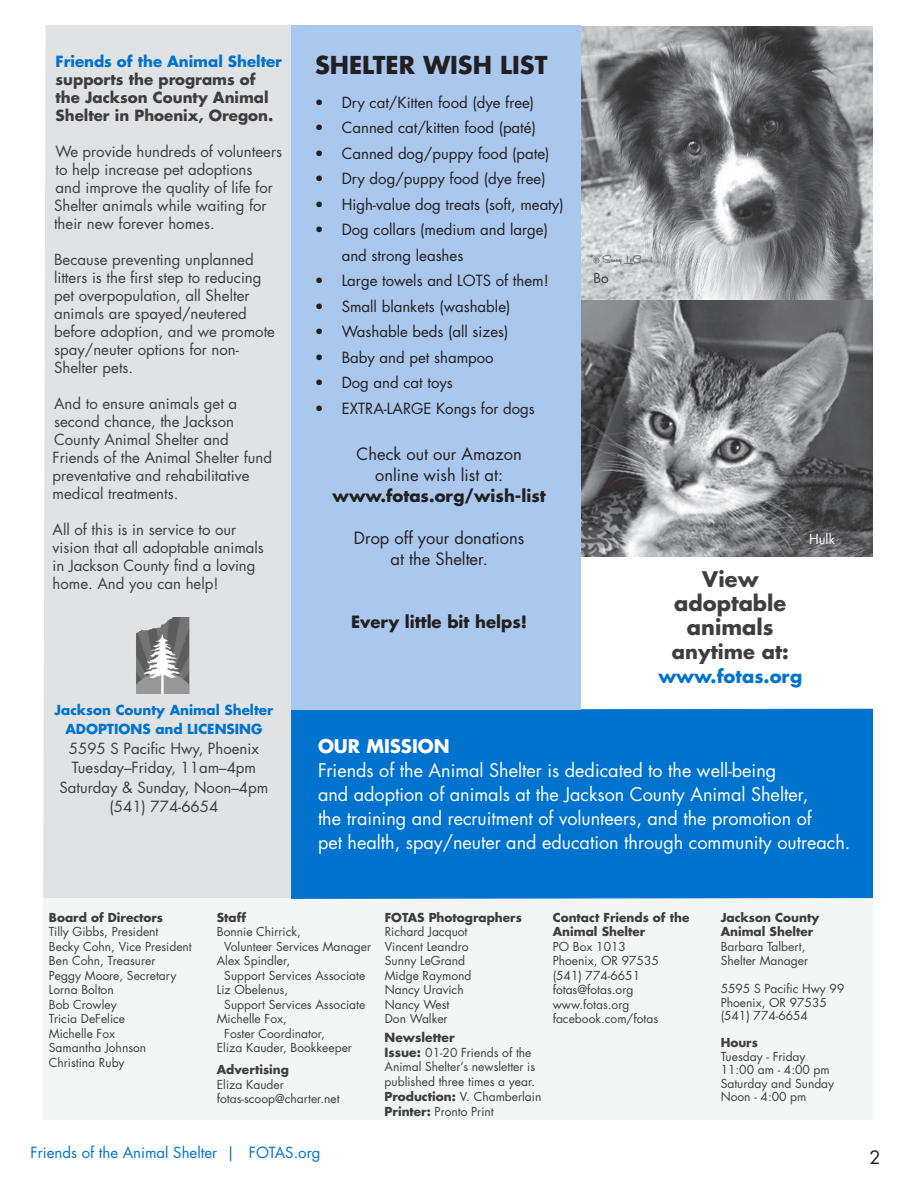
<style>
.page{position:relative;width:918px;height:1188px;background:#fff}
.page>*{position:absolute;margin:0;border:0;box-sizing:border-box;transform-origin:0 0}
.t1{font:700 24px "Futura Std";color:#231f20}
.t2{font:700 21px "Futura Std";color:#3e3e3f}
.t3{font:700 19.5px "Futura Std";color:#3e3e3f}
.t4{font:18.3px "Futura Std";color:#fff}
.t5{font:700 18.3px "Futura Std";color:#fff}
.t6{font:700 18px "Futura Std";color:#0073ce}
.t7{font:18px "Futura Std";color:#231f20}
.t8{font:16.5px "Futura Std";color:#231f20}
.t9{font:700 16.5px "Futura Std";color:#231f20}
.t10{font:15px/18px "Futura Std";color:#3e3e3f}
.t11{font:15px/25.5px "Futura Std";color:#231f20}
.t12{font:700 15px/18px "Futura Std";color:#3e3e3f}
.t13{font:15px "Futura Std";color:#0073ce}
.t14{font:700 13.5px "Futura Std";color:#0073ce}
.t15{font:13.5px "Futura Std";color:#fff}
.t16{font:13.5px "Futura Std";color:#3e3e3f}
.t17{font:700 12.3px "Futura Std";color:#3e3e3f}
.t18{font:12px/14.4px "Futura Std";color:#3e3e3f}
.t19{font:700 12px/14.4px "Futura Std";color:#3e3e3f}
.s1{color:#0073ce}
.s2{font-weight:700;font-size:12.3px}
.s3{font-weight:700}
</style>
<div class="page">
<img style="left:581px;top:300px;width:292px;height:256px">
<img style="left:581px;top:27px;width:292px;height:273px">
<div style="left:43px;top:25px;width:249px;height:874px;background:#e1e2e4"></div>
<div style="left:43px;top:899px;width:830px;height:221px;background:#f4f5f5"></div>
<img style="left:136px;top:618px;width:54px;height:76px">
<div style="left:291px;top:709px;width:582px;height:190px;background:#0073ce"></div>
<div style="left:292px;top:25px;width:289px;height:685px;background:#aac7ee"></div>
<p class="t12" style="left:56px;top:52px;width:228px"><span class="s1">Friends of the Animal Shelter </span>supports the programs of the Jackson County Animal<br>Shelter in Phoenix, Oregon.</p>
<p class="t10" style="left:54px;top:142px;width:230px">We provide hundreds of volunteers to help increase pet adoptions<br>and improve the quality of life for<br>Shelter animals while waiting for their new forever homes.</p>
<p class="t10" style="left:54px;top:250px;width:223px">Because preventing unplanned litters is the first step to reducing pet overpopulation, all Shelter animals are spayed/neutered before adoption, and we promote spay/neuter options for non-<br>Shelter pets.</p>
<p class="t10" style="left:53px;top:394px;width:221px">And to ensure animals get a second chance, the Jackson<br>County Animal Shelter and<br>Friends of the Animal Shelter fund preventative and rehabilitative medical treatments.</p>
<p class="t10" style="left:53px;top:520px;width:213px">All of this is in service to our vision that all adoptable animals in Jackson County find a loving home. And you can help!</p>
<p class="t14" style="left:55px;top:701px;width:220px">Jackson County Animal Shelter</p>
<p class="t14" style="left:65px;top:720px;width:199px">ADOPTIONS and LICENSING</p>
<p class="t10" style="left:69px;top:739px;width:192px">5595 S Pacific Hwy, Phoenix</p>
<p class="t10" style="left:72px;top:759px;width:186px">Tuesday–Friday, 11am–4pm</p>
<p class="t10" style="left:60px;top:778px;width:210px">Saturday &amp; Sunday, Noon–4pm</p>
<p class="t10" style="left:110px;top:798px;width:110px">(541) 774-6654</p>
<p class="t1" style="left:315px;top:49px;width:234px">SHELTER WISH LIST</p>
<p class="t11" style="left:315px;top:90px;width:221px">• Dry cat/Kitten food (dye free)</p>
<p class="t11" style="left:315px;top:115px;width:223px">• Canned cat/kitten food (paté)</p>
<p class="t11" style="left:315px;top:141px;width:236px">• Canned dog/puppy food (pate)</p>
<p class="t11" style="left:315px;top:166px;width:233px">• Dry dog/puppy food (dye free)</p>
<p class="t11" style="left:315px;top:192px;width:251px">• High-value dog treats (soft, meaty)</p>
<p class="t11" style="left:342px;top:217px;width:208px;text-indent:-27px">• Dog collars (medium and large) and strong leashes</p>
<p class="t11" style="left:315px;top:268px;width:236px">• Large towels and LOTS of them!</p>
<p class="t11" style="left:315px;top:294px;width:197px">• Small blankets (washable)</p>
<p class="t11" style="left:315px;top:319px;width:195px">• Washable beds (all sizes)</p>
<p class="t11" style="left:315px;top:345px;width:181px">• Baby and pet shampoo</p>
<p class="t11" style="left:315px;top:370px;width:140px">• Dog and cat toys</p>
<p class="t11" style="left:315px;top:396px;width:222px">• EXTRA-LARGE Kongs for dogs</p>
<p class="t8" style="left:357px;top:444px;width:167px">Check out our Amazon</p>
<p class="t8" style="left:375px;top:465px;width:129px">online wish list at:</p>
<p class="t9" style="left:333px;top:485px;width:215px">www.fotas.org/wish-list</p>
<p class="t8" style="left:354px;top:528px;width:172px">Drop off your donations</p>
<p class="t8" style="left:391px;top:549px;width:99px">at the Shelter.</p>
<p class="t9" style="left:351px;top:611px;width:178px">Every little bit helps!</p>
<p class="t16" style="left:593px;top:270px;width:17px">Bo</p>
<p class="t15" style="left:809px;top:530px;width:27px">Hulk</p>
<p class="t2" style="left:702px;top:565px;width:58px">View</p>
<p class="t2" style="left:674px;top:589px;width:114px">adoptable</p>
<p class="t2" style="left:687px;top:613px;width:88px">animals</p>
<p class="t3" style="left:672px;top:638px;width:118px">anytime at:</p>
<p class="t6" style="left:658px;top:664px;width:145px">www.fotas.org</p>
<p class="t5" style="left:318px;top:734px;width:133px">OUR MISSION</p>
<p class="t4" style="left:318px;top:759px;width:460px">Friends of the Animal Shelter is dedicated to the well-being</p>
<p class="t4" style="left:318px;top:783px;width:492px">and adoption of animals at the Jackson County Animal Shelter,</p>
<p class="t4" style="left:318px;top:807px;width:495px">the training and recruitment of volunteers, and the promotion of</p>
<p class="t4" style="left:318px;top:831px;width:534px">pet health, spay/neuter and education through community outreach.</p>
<p class="t19" style="left:49px;top:910px;width:116px">Board of Directors</p>
<p class="t18" style="left:49px;top:925px;width:111px">Tilly Gibbs, President</p>
<p class="t18" style="left:49px;top:939px;width:144px">Becky Cohn, Vice President</p>
<p class="t18" style="left:49px;top:954px;width:108px">Ben Cohn, Treasurer</p>
<p class="t18" style="left:49px;top:968px;width:129px">Peggy Moore, Secretary</p>
<p class="t18" style="left:49px;top:983px;width:66px">Lorna Bolton</p>
<p class="t18" style="left:49px;top:997px;width:69px">Bob Crowley</p>
<p class="t18" style="left:49px;top:1012px;width:78px">Tricia DeFelice</p>
<p class="t18" style="left:49px;top:1026px;width:68px">Michelle Fox</p>
<p class="t18" style="left:49px;top:1041px;width:99px">Samantha Johnson</p>
<p class="t18" style="left:49px;top:1055px;width:77px">Christina Ruby</p>
<p class="t19" style="left:217px;top:910px;width:31px">Staff</p>
<p class="t18" style="left:224px;top:925px;width:148px;text-indent:-7px">Bonnie Chirrick,<br>Volunteer Services Manager</p>
<p class="t18" style="left:224px;top:954px;width:143px;text-indent:-7px">Alex Spindler,<br>Support Services Associate</p>
<p class="t18" style="left:224px;top:983px;width:143px;text-indent:-7px">Liz Obelenus,<br>Support Services Associate</p>
<p class="t18" style="left:224px;top:1012px;width:102px;text-indent:-7px">Michelle Fox,<br>Foster Coordinator,</p>
<p class="t18" style="left:217px;top:1041px;width:137px">Eliza Kauder, Bookkeeper</p>
<p class="t19" style="left:217px;top:1062px;width:74px">Advertising</p>
<p class="t18" style="left:217px;top:1077px;width:68px">Eliza Kauder</p>
<p class="t18" style="left:217px;top:1092px;width:124px">fotas-scoop@charter.net</p>
<p class="t13" style="left:31px;top:1143px;width:291px">Friends of the Animal Shelter | FOTAS.org</p>
<p class="t19" style="left:385px;top:910px;width:139px">FOTAS Photographers</p>
<p class="t18" style="left:385px;top:925px;width:84px">Richard Jacquot</p>
<p class="t18" style="left:385px;top:939px;width:85px">Vincent Leandro</p>
<p class="t18" style="left:385px;top:954px;width:82px">Sunny LeGrand</p>
<p class="t18" style="left:385px;top:968px;width:88px">Midge Raymond</p>
<p class="t18" style="left:385px;top:983px;width:80px">Nancy Uravich</p>
<p class="t18" style="left:385px;top:997px;width:66px">Nancy West</p>
<p class="t18" style="left:385px;top:1012px;width:64px">Don Walker</p>
<p class="t17" style="left:385px;top:1029px;width:72px">Newsletter</p>
<p class="t18" style="left:385px;top:1045px;width:152px"><span class="s2">Issue:</span> 01-20 Friends of the<br>Animal Shelter’s newsletter is published three times a year.</p>
<p class="t18" style="left:385px;top:1089px;width:158px"><span class="s3">Production:</span> V. Chamberlain</p>
<p class="t18" style="left:385px;top:1104px;width:111px"><span class="s3">Printer:</span> Pronto Print</p>
<p class="t19" style="left:553px;top:910px;width:138px">Contact Friends of the</p>
<p class="t19" style="left:553px;top:925px;width:94px">Animal Shelter</p>
<p class="t18" style="left:553px;top:939px;width:108px">PO Box 1013<br>Phoenix, OR 97535</p>
<p class="t18" style="left:553px;top:968px;width:89px">(541) 774-6651</p>
<p class="t18" style="left:553px;top:983px;width:82px">fotas@fotas.org</p>
<p class="t18" style="left:553px;top:997px;width:78px">www.fotas.org</p>
<p class="t18" style="left:553px;top:1012px;width:107px">facebook.com/fotas</p>
<p class="t19" style="left:721px;top:910px;width:100px">Jackson County<br>Animal Shelter</p>
<p class="t18" style="left:721px;top:939px;width:86px">Barbara Talbert,</p>
<p class="t18" style="left:721px;top:954px;width:89px">Shelter Manager</p>
<p class="t18" style="left:721px;top:982px;width:125px">5595 S Pacific Hwy 99</p>
<p class="t18" style="left:721px;top:995px;width:108px">Phoenix, OR 97535</p>
<p class="t18" style="left:721px;top:1009px;width:89px">(541) 774-6654</p>
<p class="t19" style="left:721px;top:1036px;width:39px">Hours</p>
<p class="t18" style="left:721px;top:1049px;width:86px">Tuesday - Friday</p>
<p class="t18" style="left:721px;top:1063px;width:111px">11:00 am - 4:00 pm</p>
<p class="t18" style="left:721px;top:1076px;width:115px">Saturday and Sunday</p>
<p class="t18" style="left:721px;top:1090px;width:87px">Noon - 4:00 pm</p>
<h3 class="t7" style="left:869px;top:1146px;width:13px">2</h3>
</div>
